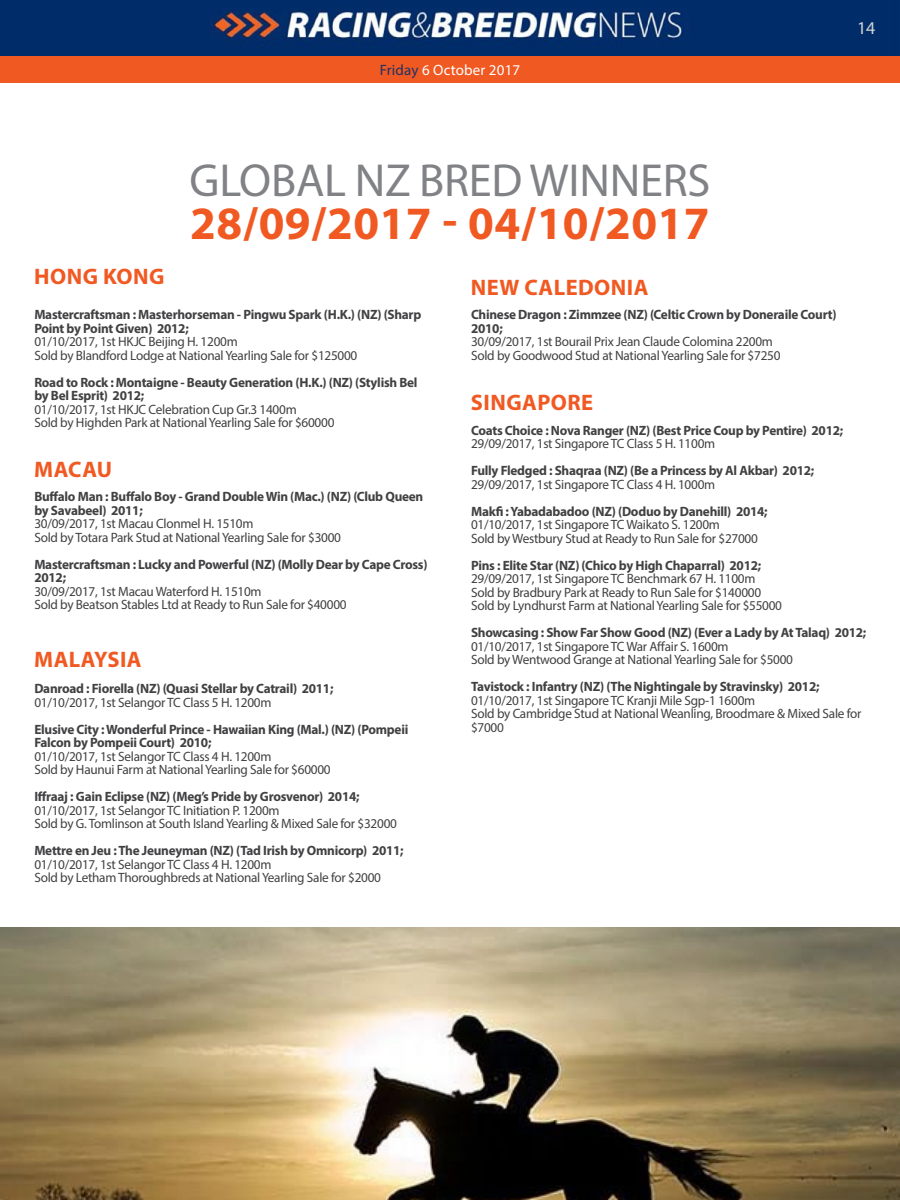
<style>
.page{position:relative;width:900px;height:1200px;background:#fff}
.page>*{position:absolute;margin:0;border:0;box-sizing:border-box;transform-origin:0 0}
.t1{font:700 46.5px "Myriad Pro";letter-spacing:.01em;color:#f15922}
.t2{font:46.5px "Myriad Pro";letter-spacing:-.005em;color:#808285}
.t3{font:700 22.5px "Myriad Pro";letter-spacing:.02em;color:#f15922}
.t4{font:18px "Myriad Pro";color:#d1d4d4}
.t5{font:15px "Myriad Pro";letter-spacing:.01em;color:#fff}
.t6{font:13.5px/13.5px "Myriad Pro";letter-spacing:-.02em;color:#414042}
.t7{font:700 13.5px/13.5px "Myriad Pro";letter-spacing:-.02em;color:#414042}
.s1{color:#203267}
</style>
<div class="page">
<div style="left:0;top:56px;width:900px;height:27px;background:#f15922"></div>
<img style="left:0;top:0;width:900px;height:56px">
<img style="left:0;top:928px;width:900px;height:272px">
<p class="t5" style="left:380px;top:61px;width:142px"><span class="s1">Friday</span> 6 October 2017</p>
<h2 class="t3" style="left:34px;top:261px;width:132px">HONG KONG</h2>
<h1 class="t2" style="left:190px;top:151px;width:107px">Global</h1>
<h1 class="t2" style="left:355px;top:151px;width:115px">NZ Bred</h1>
<h1 class="t2" style="left:529px;top:151px;width:63px">Winners</h1>
<h1 class="t1" style="left:190px;top:193px;width:521px">28/09/2017 - 04/10/2017</h1>
<h2 class="t3" style="left:471px;top:272px;width:179px">NEW CALEDONIA</h2>
<h3 class="t4" style="left:857px;top:17px;width:20px">14</h3>
<p class="t7" style="left:34px;top:308px;width:388px">Mastercraftsman : Masterhorseman - Pingwu Spark (H.K.) (NZ) (Sharp<br>Point by Point Given) 2012;</p>
<p class="t6" style="left:34px;top:335px;width:325px">01/10/2017, 1st HKJC Beijing H. 1200m<br>Sold by Blandford Lodge at National Yearling Sale for $125000</p>
<p class="t7" style="left:34px;top:375px;width:385px">Road to Rock : Montaigne - Beauty Generation (H.K.) (NZ) (Stylish Bel by Bel Esprit) 2012;</p>
<p class="t6" style="left:34px;top:402px;width:302px">01/10/2017, 1st HKJC Celebration Cup Gr.3 1400m<br>Sold by Highden Park at National Yearling Sale for $60000</p>
<h2 class="t3" style="left:34px;top:454px;width:79px">MACAU</h2>
<p class="t7" style="left:34px;top:490px;width:390px">Buffalo Man : Buffalo Boy - Grand Double Win (Mac.) (NZ) (Club Queen by Savabeel) 2011;</p>
<p class="t6" style="left:34px;top:517px;width:308px">30/09/2017, 1st Macau Clonmel H. 1510m<br>Sold by Totara Park Stud at National Yearling Sale for $3000</p>
<p class="t7" style="left:34px;top:557px;width:395px">Mastercraftsman : Lucky and Powerful (NZ) (Molly Dear by Cape Cross)<br>2012;</p>
<p class="t6" style="left:34px;top:584px;width:314px">30/09/2017, 1st Macau Waterford H. 1510m<br>Sold by Beatson Stables Ltd at Ready to Run Sale for $40000</p>
<h2 class="t3" style="left:34px;top:645px;width:109px">MALAYSIA</h2>
<p class="t7" style="left:34px;top:681px;width:301px">Danroad : Fiorella (NZ) (Quasi Stellar by Catrail) 2011;</p>
<p class="t6" style="left:34px;top:695px;width:239px">01/10/2017, 1st Selangor TC Class 5 H. 1200m</p>
<p class="t7" style="left:34px;top:722px;width:375px">Elusive City : Wonderful Prince - Hawaiian King (Mal.) (NZ) (Pompeii<br>Falcon by Pompeii Court) 2010;</p>
<p class="t6" style="left:34px;top:749px;width:298px">01/10/2017, 1st Selangor TC Class 4 H. 1200m<br>Sold by Haunui Farm at National Yearling Sale for $60000</p>
<p class="t7" style="left:34px;top:789px;width:327px">Iffraaj : Gain Eclipse (NZ) (Meg’s Pride by Grosvenor) 2014;</p>
<p class="t6" style="left:34px;top:803px;width:364px">01/10/2017, 1st Selangor TC Initiation P. 1200m<br>Sold by G. Tomlinson at South Island Yearling &amp; Mixed Sale for $32000</p>
<p class="t7" style="left:34px;top:843px;width:371px">Mettre en Jeu : The Jeuneyman (NZ) (Tad Irish by Omnicorp) 2011;</p>
<p class="t6" style="left:34px;top:857px;width:348px">01/10/2017, 1st Selangor TC Class 4 H. 1200m<br>Sold by Letham Thoroughbreds at National Yearling Sale for $2000</p>
<p class="t7" style="left:471px;top:308px;width:367px">Chinese Dragon : Zimmzee (NZ) (Celtic Crown by Doneraile Court)<br>2010;</p>
<p class="t6" style="left:471px;top:335px;width:311px">30/09/2017, 1st Bourail Prix Jean Claude Colomina 2200m<br>Sold by Goodwood Stud at National Yearling Sale for $7250</p>
<h2 class="t3" style="left:471px;top:388px;width:124px">SINGAPORE</h2>
<p class="t7" style="left:471px;top:423px;width:374px">Coats Choice : Nova Ranger (NZ) (Best Price Coup by Pentire) 2012;</p>
<p class="t6" style="left:471px;top:437px;width:246px">29/09/2017, 1st Singapore TC Class 5 H. 1100m</p>
<p class="t7" style="left:471px;top:463px;width:345px">Fully Fledged : Shaqraa (NZ) (Be a Princess by Al Akbar) 2012;</p>
<p class="t6" style="left:471px;top:477px;width:246px">29/09/2017, 1st Singapore TC Class 4 H. 1000m</p>
<p class="t7" style="left:471px;top:504px;width:298px">Makfi : Yabadabadoo (NZ) (Doduo by Danehill) 2014;</p>
<p class="t6" style="left:471px;top:518px;width:288px">01/10/2017, 1st Singapore TC Waikato S. 1200m<br>Sold by Westbury Stud at Ready to Run Sale for $27000</p>
<p class="t7" style="left:471px;top:558px;width:292px">Pins : Elite Star (NZ) (Chico by High Chaparral) 2012;</p>
<p class="t6" style="left:471px;top:572px;width:313px">29/09/2017, 1st Singapore TC Benchmark 67 H. 1100m<br>Sold by Bradbury Park at Ready to Run Sale for $140000<br>Sold by Lyndhurst Farm at National Yearling Sale for $55000</p>
<p class="t7" style="left:471px;top:625px;width:397px">Showcasing : Show Far Show Good (NZ) (Ever a Lady by At Talaq) 2012;</p>
<p class="t6" style="left:471px;top:639px;width:323px">01/10/2017, 1st Singapore TC War Affair S. 1600m<br>Sold by Wentwood Grange at National Yearling Sale for $5000</p>
<p class="t7" style="left:471px;top:679px;width:350px">Tavistock : Infantry (NZ) (The Nightingale by Stravinsky) 2012;</p>
<p class="t6" style="left:471px;top:693px;width:392px">01/10/2017, 1st Singapore TC Kranji Mile Sgp-1 1600m<br>Sold by Cambridge Stud at National Weanling, Broodmare &amp; Mixed Sale for $7000</p>
</div>
